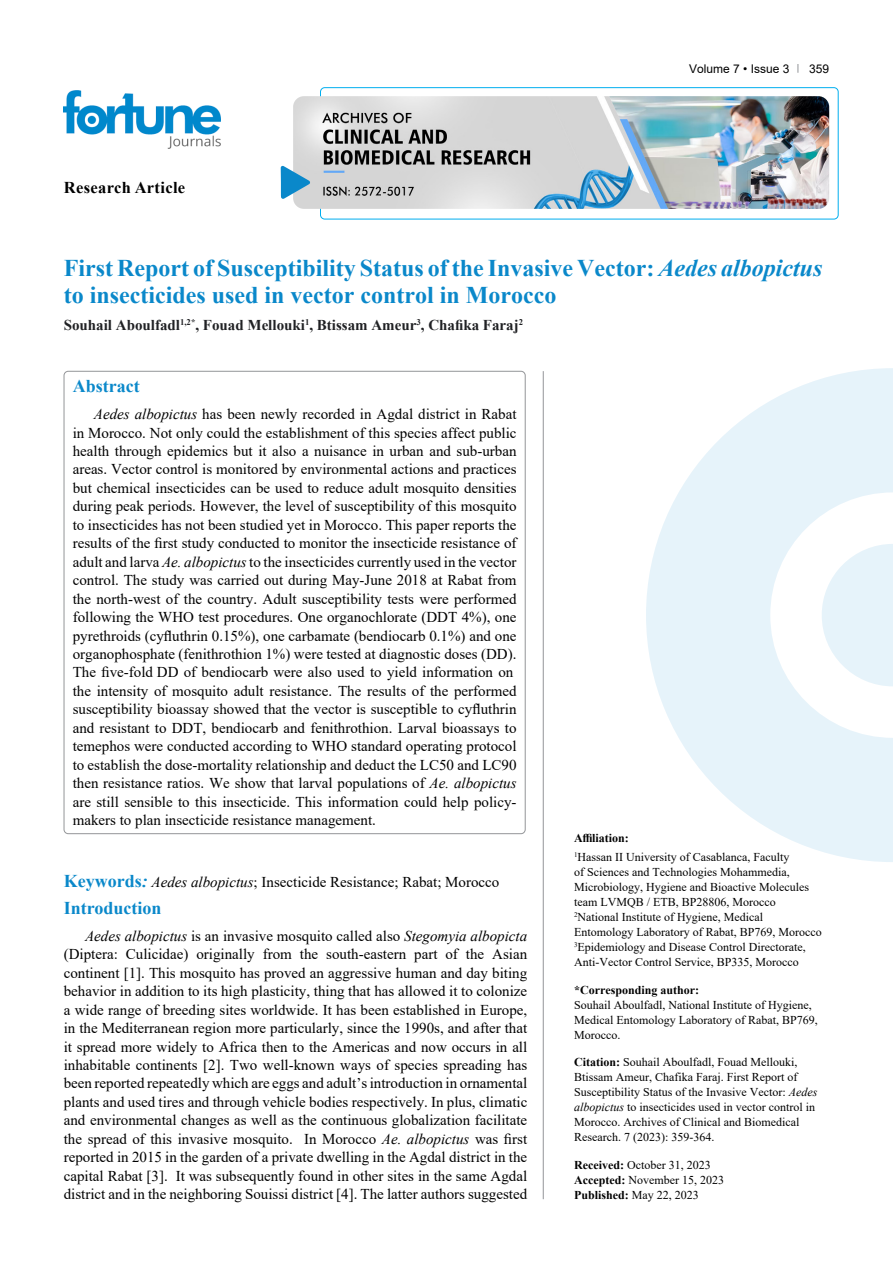
<style>
.page{position:relative;width:893px;height:1263px;background:#fff}
.page>*{position:absolute;margin:0;border:0;box-sizing:border-box;transform-origin:0 0}
.t1{font:700 24px/27px "Times New Roman";color:#0a88ca}
.t2{font:700 18px "Times New Roman";color:#0a88ca}
.t3{font:700 16.5px "Times New Roman";letter-spacing:.02em;color:#000}
.t4{font:15px/18.5px "Times New Roman";color:#000;text-align:justify}
.t5{font:700 15px "Times New Roman";color:#202124}
.t6{font:12px/15px "Times New Roman";color:#000}
.t7{font:700 12px "Times New Roman";color:#000}
.t8{font:12px "Arial";color:#000}
.s1{font-style:italic}
.s2{font-weight:700;font-size:18px;color:#0a88ca}
.s3{font-weight:700;font-style:italic;font-size:18px;color:#0a88ca}
.s4{font-weight:700}
</style>
<div class="page">
<div style="left:320px;top:87px;width:518px;height:132px;border:1px solid #00aeef;border-radius:4px"></div>
<img style="left:64px;top:90px;width:157px;height:59px">
<img style="left:293px;top:96px;width:536px;height:113px">
<svg style="left:281px;top:166px;width:29px;height:33px"></svg>
<hr style="left:543px;top:371px;width:1px;height:828px;background:#939598">
<svg style="left:646px;top:368px;width:247px;height:494px;fill:#e6f3fa"></svg>
<svg style="left:822px;top:544px;width:71px;height:142px"></svg>
<p class="t3" style="left:64px;top:175px;width:123px">Research Article</p>
<p class="t8" style="left:689px;top:60px;width:102px">Volume 7 • Issue 3</p>
<p class="t8" style="left:809px;top:60px;width:22px">359</p>
<h1 class="t1" style="left:64px;top:254px;width:760px">First Report of Susceptibility Status of the Invasive Vector: <span class="s1">Aedes albopictus </span>to insecticides used in vector control in Morocco</h1>
<p class="t5" style="left:64px;top:314px;width:461px">Souhail Aboulfadl<sup>1,2*</sup>, Fouad Mellouki<sup>1</sup>, Btissam Ameur<sup>3</sup>, Chafika Faraj<sup>2</sup></p>
<p class="t2" style="left:73px;top:373px;width:68px">Abstract</p>
<p class="t4" style="left:73px;top:404px;width:445px;text-align:left;text-indent:21px"><span class="s1">Aedes albopictus</span> has been newly recorded in Agdal district in Rabat in Morocco. Not only could the establishment of this species affect public health through epidemics but it also a nuisance in urban and sub-urban areas. Vector control is monitored by environmental actions and practices but chemical insecticides can be used to reduce adult mosquito densities during peak periods. However, the level of susceptibility of this mosquito to insecticides has not been studied yet in Morocco. This paper reports the results of the first study conducted to monitor the insecticide resistance of adult and larva <span class="s1">Ae. albopictus</span> to the insecticides currently used in the vector control. The study was carried out during May-June 2018 at Rabat from the north-west of the country. Adult susceptibility tests were performed following the WHO test procedures. One organochlorate (DDT 4%), one pyrethroids (cyfluthrin 0.15%), one carbamate (bendiocarb 0.1%) and one organophosphate (fenithrothion 1%) were tested at diagnostic doses (DD).<br>The five-fold DD of bendiocarb were also used to yield information on the intensity of mosquito adult resistance. The results of the performed susceptibility bioassay showed that the vector is susceptible to cyfluthrin and resistant to DDT, bendiocarb and fenithrothion. Larval bioassays to temephos were conducted according to WHO standard operating protocol to establish the dose-mortality relationship and deduct the LC50 and LC90 then resistance ratios. We show that larval populations of <span class="s1">Ae. albopictus </span>are still sensible to this insecticide. This information could help policy&shy;makers to plan insecticide resistance management.</p>
<p class="t4" style="left:64px;top:873px;width:437px"><span class="s2">Keywords</span><span class="s3">:</span> <span class="s1">Aedes albopictus</span>; Insecticide Resistance; Rabat; Morocco</p>
<p class="t2" style="left:64px;top:895px;width:99px">Introduction</p>
<p class="t4" style="left:64px;top:926px;width:465px;text-indent:21px"><span class="s1">Aedes albopictus</span> is an invasive mosquito called also <span class="s1">Stegomyia albopicta </span>(Diptera: Culicidae) originally from the south-eastern part of the Asian continent [1]. This mosquito has proved an aggressive human and day biting behavior in addition to its high plasticity, thing that has allowed it to colonize a wide range of breeding sites worldwide. It has been established in Europe, in the Mediterranean region more particularly, since the 1990s, and after that it spread more widely to Africa then to the Americas and now occurs in all inhabitable continents [2]. Two well-known ways of species spreading has been reported repeatedly which are eggs and adult’s introduction in ornamental plants and used tires and through vehicle bodies respectively. In plus, climatic and environmental changes as well as the continuous globalization facilitate the spread of this invasive mosquito. In Morocco <span class="s1">Ae. albopictus</span> was first reported in 2015 in the garden of a private dwelling in the Agdal district in the capital Rabat [3]. It was subsequently found in other sites in the same Agdal district and in the neighboring Souissi district [4]. The latter authors suggested</p>
<p class="t6" style="left:574px;top:828px;width:217px;line-height:19.2px"><span class="s4">Affiliation:<br></span><sup>1</sup>Hassan II University of Casablanca, Faculty</p>
<p class="t6" style="left:574px;top:864px;width:249px">of Sciences and Technologies Mohammedia, Microbiology, Hygiene and Bioactive Molecules team LVMQB / ETB, BP28806, Morocco <sup>2</sup>National Institute of Hygiene, Medical Entomology Laboratory of Rabat, BP769, Morocco <sup>3</sup>Epidemiology and Disease Control Directorate, Anti-Vector Control Service, BP335, Morocco</p>
<p class="t7" style="left:574px;top:981px;width:127px">*Corresponding author:</p>
<p class="t6" style="left:574px;top:997px;width:245px">Souhail Aboulfadl, National Institute of Hygiene,<br>Medical Entomology Laboratory of Rabat, BP769,<br>Morocco.</p>
<p class="t6" style="left:574px;top:1054px;width:245px"><span class="s4">Citation:</span> Souhail Aboulfadl, Fouad Mellouki, Btissam Ameur, Chafika Faraj. First Report of Susceptibility Status of the Invasive Vector: <span class="s1">Aedes albopictus</span> to insecticides used in vector control in Morocco. Archives of Clinical and Biomedical Research. 7 (2023): 359-364.</p>
<p class="t6" style="left:574px;top:1157px;width:151px"><span class="s4">Received:</span> October 31, 2023<br><span class="s4">Accepted:</span> November 15, 2023<br><span class="s4">Published:</span> May 22, 2023</p>
</div>
